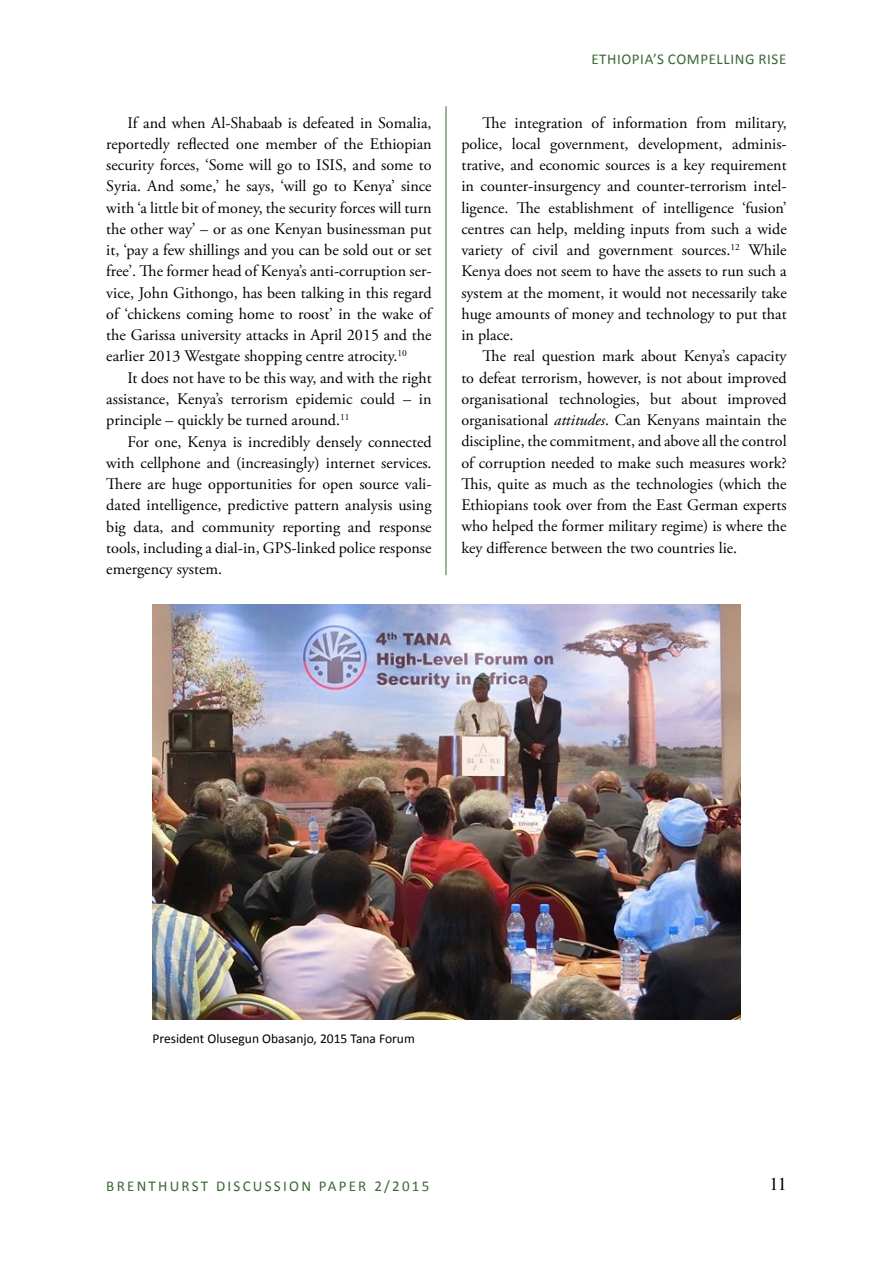
<style>
.page{position:relative;width:893px;height:1263px;background:#fff}
.page>*{position:absolute;margin:0;border:0;box-sizing:border-box;transform-origin:0 0}
.t1{font:18px "Times";color:#000}
.t2{font:16.2px/21.3px "Adobe Garamond Pro";color:#000;text-align:justify}
.t3{font:15px "Calibri";letter-spacing:.145em;color:#396834}
.t4{font:15px "Calibri";letter-spacing:.04em;color:#396834}
.t5{font:13.5px "Calibri";color:#000}
.s1{font-style:italic}
</style>
<div class="page">
<hr style="left:445px;top:106px;width:1px;height:469px;background:#396834">
<img style="left:153px;top:604px;width:587px;height:415px">
<p class="t2" style="left:106px;top:112px;width:327px;text-indent:21px">If and when Al-Shabaab is defeated in Somalia, reportedly reflected one member of the Ethiopian security forces, ‘Some will go to ISIS, and some to Syria. And some,’ he says, ‘will go to Kenya’ since with ‘a little bit of money, the security forces will turn the other way’ – or as one Kenyan businessman put it, ‘pay a few shillings and you can be sold out or set free’. The former head of Kenya’s anti-corruption ser&shy;vice, John Githongo, has been talking in this regard of ‘chickens coming home to roost’ in the wake of the Garissa university attacks in April 2015 and the earlier 2013 Westgate shopping centre atrocity.<sup>10</sup></p>
<p class="t2" style="left:106px;top:367px;width:327px;text-indent:21px">It does not have to be this way, and with the right assistance, Kenya’s terrorism epidemic could – in principle – quickly be turned around.<sup>11</sup></p>
<p class="t2" style="left:106px;top:431px;width:327px;text-indent:21px">For one, Kenya is incredibly densely connected with cellphone and (increasingly) internet services.<br>There are huge opportunities for open source vali&shy;dated intelligence, predictive pattern analysis using big data, and community reporting and response tools, including a dial-in, GPS-linked police response emergency system.</p>
<p class="t4" style="left:591px;top:49px;width:196px">ETHIOPIA’S COMPELLING RISE</p>
<p class="t2" style="left:461px;top:112px;width:327px;text-indent:21px">The integration of information from military, police, local government, development, adminis&shy;trative, and economic sources is a key requirement in counter-insurgency and counter-terrorism intel&shy;ligence. The establishment of intelligence ‘fusion’ centres can help, melding inputs from such a wide variety of civil and government sources.<sup>12</sup> While Kenya does not seem to have the assets to run such a system at the moment, it would not necessarily take huge amounts of money and technology to put that in place.</p>
<p class="t2" style="left:461px;top:346px;width:327px;text-indent:21px">The real question mark about Kenya’s capacity to defeat terrorism, however, is not about improved organisational technologies, but about improved organisational <span class="s1">attitudes</span>. Can Kenyans maintain the discipline, the commitment, and above all the control of corruption needed to make such measures work?<br>This, quite as much as the technologies (which the Ethiopians took over from the East German experts who helped the former military regime) is where the key difference between the two countries lie.</p>
<p class="t5" style="left:153px;top:1030px;width:264px">President Olusegun Obasanjo, 2015 Tana Forum</p>
<p class="t3" style="left:106px;top:1176px;width:325px">BRENTHURST DISCUSSION PAPER 2/2015</p>
<p class="t1" style="left:769px;top:1167px;width:19px">11</p>
</div>
